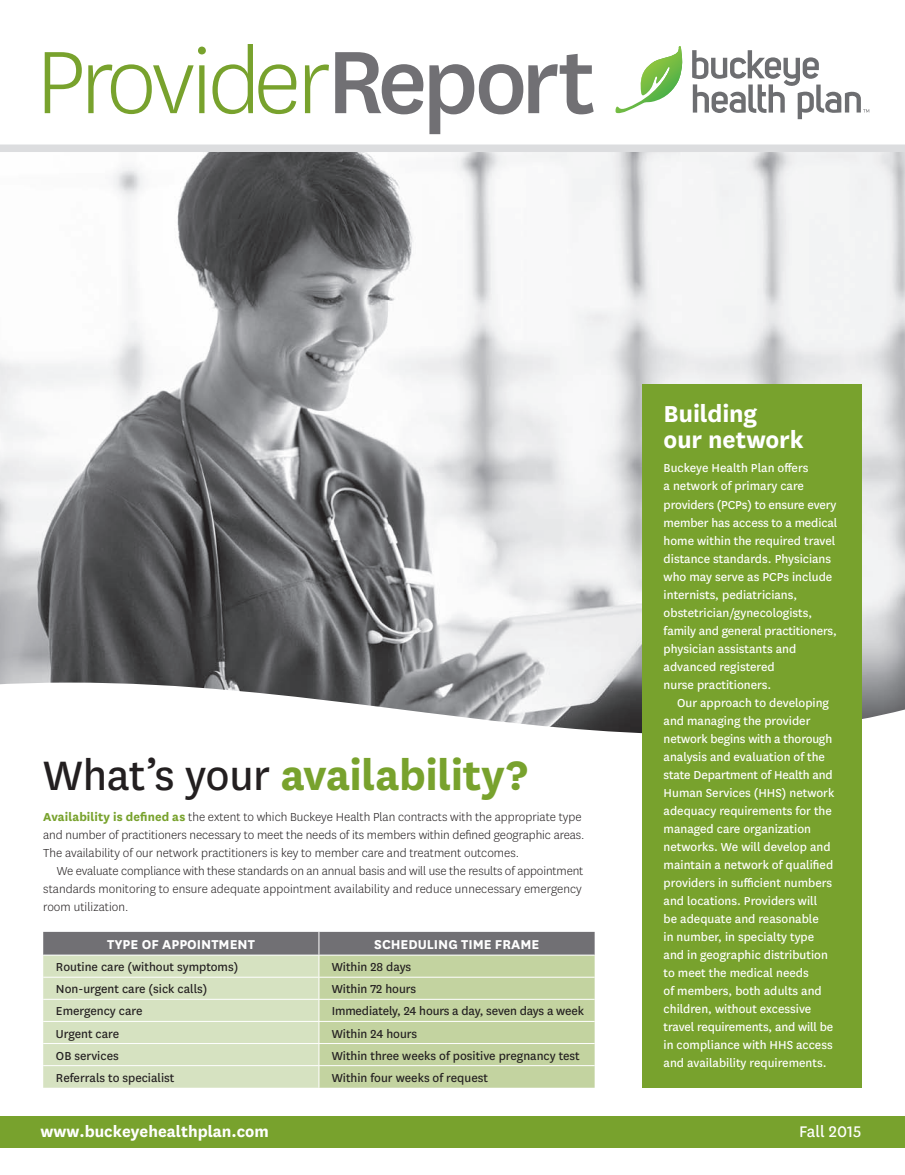
<style>
.page{position:relative;width:905px;height:1175px;background:#fff}
.page>*{position:absolute;margin:0;border:0;box-sizing:border-box;transform-origin:0 0}
.t1{font:300 103.5px "Centene Sans";letter-spacing:-.045em;color:#78a22d}
.t2{font:700 48px "Centene Sans";letter-spacing:-.01em;color:#78a22d}
.t3{font:700 27px/25.5px "Centene Sans";color:#fff}
.t4{font:700 18px "Centene Sans";color:#fff}
.t5{font:18px "Centene Sans";color:#fff}
.t6{font:700 15px "Centene Sans";color:#fff}
.t7{font:13.5px/18px "Centene Sans";color:#fff}
.t8{font:300 13.5px/18px "Centene Sans";color:#231f20}
.t9{font:13.5px "Centene Sans";color:#231f20}
.s1{font-weight:500;color:#717074}
.s2{font-weight:400;color:#231f20}
.s3{font-weight:700;color:#78a22d}
</style>
<div class="page">
<div style="left:0;top:1116px;width:904px;height:31px;background:#78a22d"></div>
<img style="left:0;top:152px;width:904px;height:530px">
<svg style="left:0;top:682px;width:904px;height:136px"></svg>
<div style="left:642px;top:384px;width:219px;height:703px;background:#78a22d"></div>
<div style="left:0;top:144px;width:904px;height:8px;background:#dcdddf"></div>
<svg style="left:692px;top:50px;width:177px;height:69px"></svg>
<svg style="left:615px;top:46px;width:67px;height:67px"></svg>
<svg style="left:43px;top:931px;width:551px;height:156px;background:#c1ccab"></svg>
<hr style="left:319px;top:999px;width:275px;height:1px;background:#fff">
<h1 class="t1" style="left:36px;top:17px;width:561px">Provider<span class="s1">Report</span></h1>
<h2 class="t2" style="left:43px;top:741px;width:485px"><span class="s2">What’s your</span> availability?</h2>
<p class="t8" style="left:43px;top:807px;width:543px"><span class="s3">Availability is defined as</span> the extent to which Buckeye Health Plan contracts with the appropriate type and number of practitioners necessary to meet the needs of its members within defined geographic areas.<br>The availability of our network practitioners is key to member care and treatment outcomes.</p>
<p class="t8" style="left:43px;top:861px;width:541px;text-align:justify;text-indent:14px">We evaluate compliance with these standards on an annual basis and will use the results of appointment standards monitoring to ensure adequate appointment availability and reduce unnecessary emergency room utilization.</p>
<p class="t6" style="left:107px;top:933px;width:148px">Type of Appointment</p>
<p class="t6" style="left:374px;top:933px;width:166px">Scheduling Time Frame</p>
<p class="t9" style="left:56px;top:958px;width:184px">Routine care (without symptoms)</p>
<p class="t9" style="left:332px;top:958px;width:81px">Within 28 days</p>
<p class="t9" style="left:56px;top:980px;width:153px">Non-urgent care (sick calls)</p>
<p class="t9" style="left:332px;top:980px;width:86px">Within 72 hours</p>
<p class="t9" style="left:56px;top:1002px;width:88px">Emergency care</p>
<p class="t9" style="left:332px;top:1002px;width:254px">Immediately, 24 hours a day, seven days a week</p>
<p class="t9" style="left:56px;top:1024px;width:65px">Urgent care</p>
<p class="t9" style="left:332px;top:1024px;width:87px">Within 24 hours</p>
<p class="t9" style="left:56px;top:1046px;width:64px">OB services</p>
<p class="t9" style="left:332px;top:1046px;width:250px">Within three weeks of positive pregnancy test</p>
<p class="t9" style="left:56px;top:1068px;width:120px">Referrals to specialist</p>
<p class="t9" style="left:332px;top:1068px;width:158px">Within four weeks of request</p>
<h3 class="t3" style="left:663px;top:399px;width:142px">Building<br>our network</h3>
<p class="t7" style="left:663px;top:458px;width:175px">Buckeye Health Plan offers<br>a network of primary care providers (PCPs) to ensure every member has access to a medical home within the required travel distance standards. Physicians who may serve as PCPs include internists, pediatricians, obstetrician/gynecologists, family and general practitioners, physician assistants and advanced registered<br>nurse practitioners.</p>
<p class="t7" style="left:663px;top:692px;width:172px;text-indent:14px">Our approach to developing and managing the provider network begins with a thorough analysis and evaluation of the state Department of Health and<br>Human Services (HHS) network adequacy requirements for the managed care organization networks. We will develop and maintain a network of qualified providers in sufficient numbers and locations. Providers will<br>be adequate and reasonable<br>in number, in specialty type and in geographic distribution to meet the medical needs<br>of members, both adults and children, without excessive travel requirements, and will be in compliance with HHS access and availability requirements.</p>
<h3 class="t4" style="left:40px;top:1118px;width:230px">www.buckeyehealthplan.com</h3>
<h3 class="t5" style="left:799px;top:1119px;width:64px">Fall 2015</h3>
</div>
